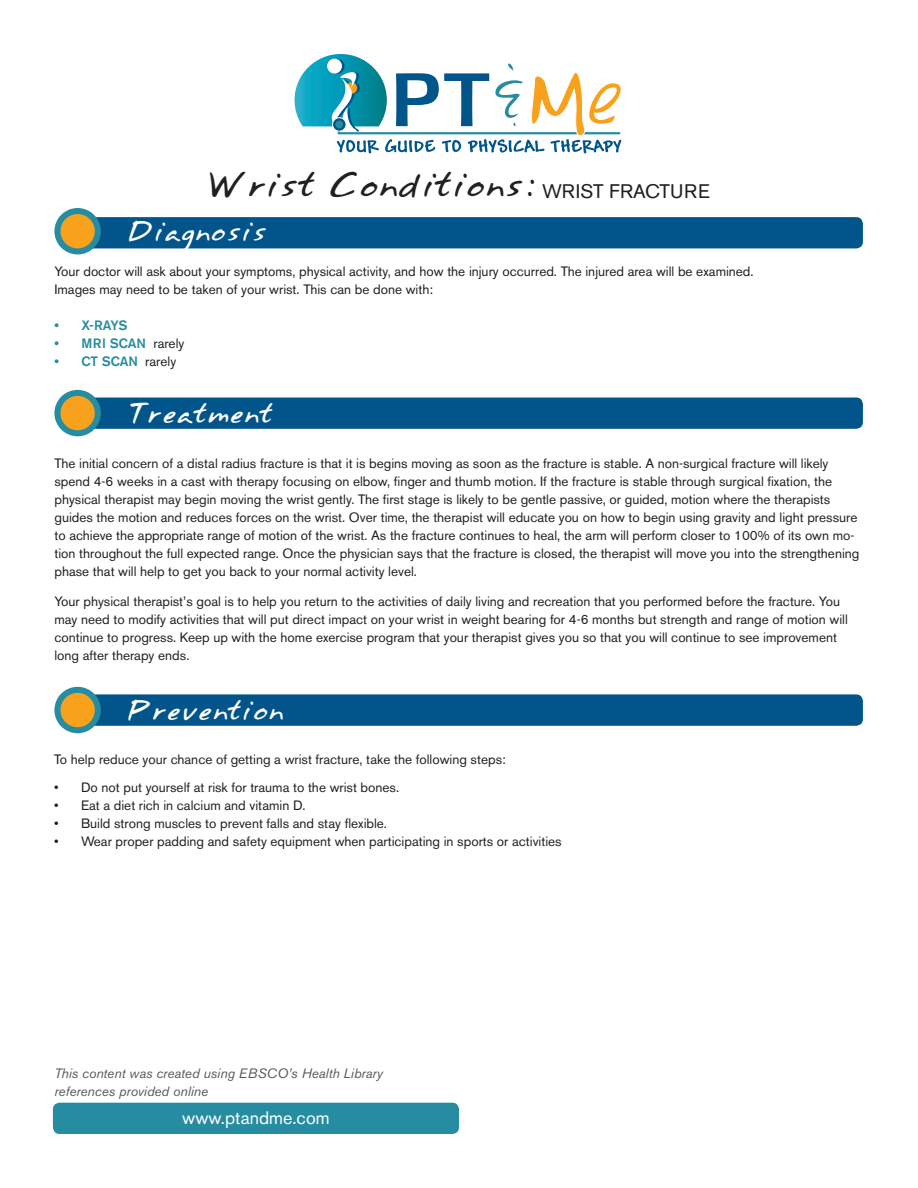
<style>
.page{position:relative;width:918px;height:1188px;background:#fff}
.page>*{position:absolute;margin:0;border:0;box-sizing:border-box;transform-origin:0 0}
.t1{font:30px "Annifont";color:#231f20}
.t2{font:24px "Annifont";color:#fff}
.t3{font:18px "Akzidenz Grotesk BE";color:#fff}
.t4{font:13.5px/18px "Akzidenz Grotesk BE";color:#231f20}
.t5{font:italic 13.5px/18px "Akzidenz Grotesk BE";color:#57585a}
.t6{font:500 13.5px "Akzidenz Grotesk BE";color:#268ca1}
.s1{font-family:"Akzidenz Grotesk BE";font-size:19.5px}
.s2{font-weight:400;color:#231f20}
</style>
<div class="page">
<svg style="left:295px;top:54px;width:326px;height:99px"></svg>
<svg style="left:333px;top:118px;width:13px;height:13px"></svg>
<div style="left:332px;top:117px;width:14px;height:14px;border:1px solid #fff;border-radius:50%"></div>
<div style="left:335px;top:121px;width:8px;height:7px;background:#268ca1;border-radius:50%"></div>
<div style="left:80px;top:217px;width:783px;height:31px;background:#01558a;border-radius:7px"></div>
<div style="left:80px;top:398px;width:783px;height:31px;background:#01558a;border-radius:7px"></div>
<div style="left:80px;top:694px;width:783px;height:32px;background:#01558a;border-radius:7px"></div>
<div style="left:53px;top:1103px;width:406px;height:31px;background:#268ca1;border-radius:7px"></div>
<svg style="left:57px;top:211px;width:41px;height:40px"></svg>
<div style="left:54px;top:208px;width:47px;height:46px;border:6px solid #268ca1;border-radius:50%"></div>
<svg style="left:57px;top:393px;width:41px;height:40px"></svg>
<div style="left:54px;top:390px;width:47px;height:46px;border:6px solid #268ca1;border-radius:50%"></div>
<svg style="left:57px;top:690px;width:41px;height:40px"></svg>
<div style="left:54px;top:687px;width:47px;height:46px;border:6px solid #268ca1;border-radius:50%"></div>
<h1 class="t1" style="left:206px;top:159px;width:506px">Wrist Conditions: <span class="s1">WRIST FRACTURE</span></h1>
<h2 class="t2" style="left:126px;top:211px;width:142px">Diagnosis</h2>
<p class="t4" style="left:54px;top:262px;width:701px">Your doctor will ask about your symptoms, physical activity, and how the injury occurred. The injured area will be examined.<br>Images may need to be taken of your wrist. This can be done with:</p>
<p class="t6" style="left:54px;top:317px;width:75px">• X-RAYS</p>
<p class="t6" style="left:54px;top:335px;width:131px">• MRI SCAN <span class="s2">rarely</span></p>
<p class="t6" style="left:54px;top:353px;width:123px">• CT SCAN <span class="s2">rarely</span></p>
<h2 class="t2" style="left:126px;top:393px;width:148px">Treatment</h2>
<p class="t4" style="left:54px;top:454px;width:807px">The initial concern of a distal radius fracture is that it is begins moving as soon as the fracture is stable. A non-surgical fracture will likely spend 4-6 weeks in a cast with therapy focusing on elbow, finger and thumb motion. If the fracture is stable through surgical fixation, the physical therapist may begin moving the wrist gently. The first stage is likely to be gentle passive, or guided, motion where the therapists guides the motion and reduces forces on the wrist. Over time, the therapist will educate you on how to begin using gravity and light pressure to achieve the appropriate range of motion of the wrist. As the fracture continues to heal, the arm will perform closer to 100% of its own mo&shy;tion throughout the full expected range. Once the physician says that the fracture is closed, the therapist will move you into the strengthening phase that will help to get you back to your normal activity level.</p>
<p class="t4" style="left:54px;top:592px;width:795px">Your physical therapist’s goal is to help you return to the activities of daily living and recreation that you performed before the fracture. You may need to modify activities that will put direct impact on your wrist in weight bearing for 4-6 months but strength and range of motion will continue to progress. Keep up with the home exercise program that your therapist gives you so that you will continue to see improvement long after therapy ends.</p>
<h2 class="t2" style="left:126px;top:690px;width:159px">Prevention</h2>
<p class="t4" style="left:54px;top:750px;width:453px">To help reduce your chance of getting a wrist fracture, take the following steps:</p>
<p class="t4" style="left:54px;top:779px;width:347px">• Do not put yourself at risk for trauma to the wrist bones.</p>
<p class="t4" style="left:54px;top:797px;width:253px">• Eat a diet rich in calcium and vitamin D.</p>
<p class="t4" style="left:54px;top:815px;width:335px">• Build strong muscles to prevent falls and stay flexible.</p>
<p class="t4" style="left:54px;top:833px;width:509px">• Wear proper padding and safety equipment when participating in sports or activities</p>
<p class="t5" style="left:54px;top:1064px;width:330px">This content was created using EBSCO’s Health Library references provided online</p>
<h3 class="t3" style="left:182px;top:1107px;width:149px">www.ptandme.com</h3>
</div>
